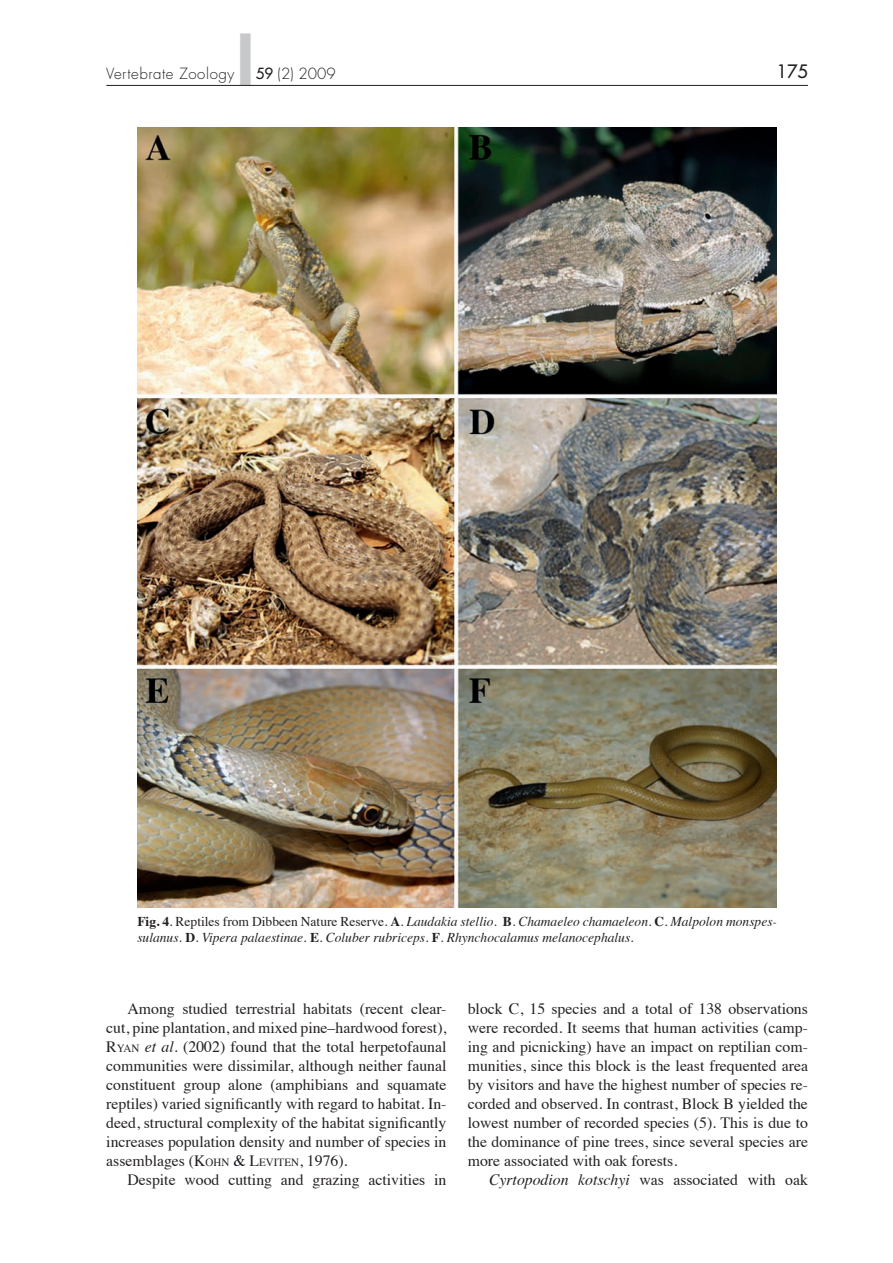
<style>
.page{position:relative;width:893px;height:1263px;background:#fff}
.page>*{position:absolute;margin:0;border:0;box-sizing:border-box;transform-origin:0 0}
.t1{font:18px "Futura";color:#231f20}
.t2{font:15.75px/19px "Times";color:#231f20;text-align:justify}
.t3{font:300 15px "Futura";letter-spacing:.04em;color:#231f20}
.t4{font:italic 13.5px/16.2px "Times";color:#231f20}
.s1{color:#c7c8ca}
.s2{font-weight:400}
.s3{font-weight:700;font-style:normal}
.s4{font-style:normal}
.s5{font-size:10.95px}
.s6{font-style:italic}
.s7{color:#0d1017}
</style>
<div class="page">
<hr style="left:106px;top:85px;width:702px;height:1px;background:#231f20">
<img style="left:138px;top:128px;width:639px;height:779px">
<p class="t3" style="left:106px;top:66px;width:231px">Vertebrate Zoology <span class="s1">■</span> <span class="s2">59</span> (2) 2009</p>
<p class="t1" style="left:777px;top:62px;width:33px">175</p>
<p class="t4" style="left:137px;top:914px;width:641px"><span class="s3">Fig. 4</span><span class="s4">. Reptiles from Dibbeen Nature Reserve.</span> <span class="s3">A</span><span class="s4">.</span> Laudakia stellio<span class="s4">.</span> <span class="s3">B</span><span class="s4">.</span> Chamaeleo chamaeleon<span class="s4">.</span> <span class="s3">C</span><span class="s4">.</span> Malpolon monspes&shy;sulanus<span class="s4">.</span> <span class="s3">D</span><span class="s4">.</span> Vipera palaestinae<span class="s4">.</span> <span class="s3">E</span><span class="s4">.</span> Coluber rubriceps. <span class="s3">F</span><span class="s4">.</span> Rhynchocalamus melanocephalus<span class="s4">.</span></p>
<p class="t2" style="left:106px;top:1001px;width:342px;text-indent:21px">Among studied terrestrial habitats (recent clear&shy;cut, pine plantation, and mixed pine–hardwood forest), R<span class="s5">YAN</span> <span class="s6">et al.</span> (2002) found that the total herpetofaunal communities were dissimilar, although neither faunal constituent group alone (amphibians and squamate reptiles) varied significantly with regard to habitat. In&shy;deed, structural complexity of the habitat significantly increases population density and number of species in assemblages (K<span class="s5">OHN</span> <span class="s7">&amp;</span> L<span class="s5">EVITEN</span>, 1976).</p>
<p class="t2" style="left:128px;top:1172px;width:320px">Despite wood cutting and grazing activities in</p>
<p class="t2" style="left:468px;top:1001px;width:342px">block C, 15 species and a total of 138 observations were recorded. It seems that human activities (camp&shy;ing and picnicking) have an impact on reptilian com&shy;munities, since this block is the least frequented area by visitors and have the highest number of species re&shy;corded and observed. In contrast, Block B yielded the lowest number of recorded species (5). This is due to the dominance of pine trees, since several species are more associated with oak forests.</p>
<p class="t2" style="left:489px;top:1172px;width:320px"><span class="s6">Cyrtopodion kotschyi</span> was associated with oak</p>
</div>
